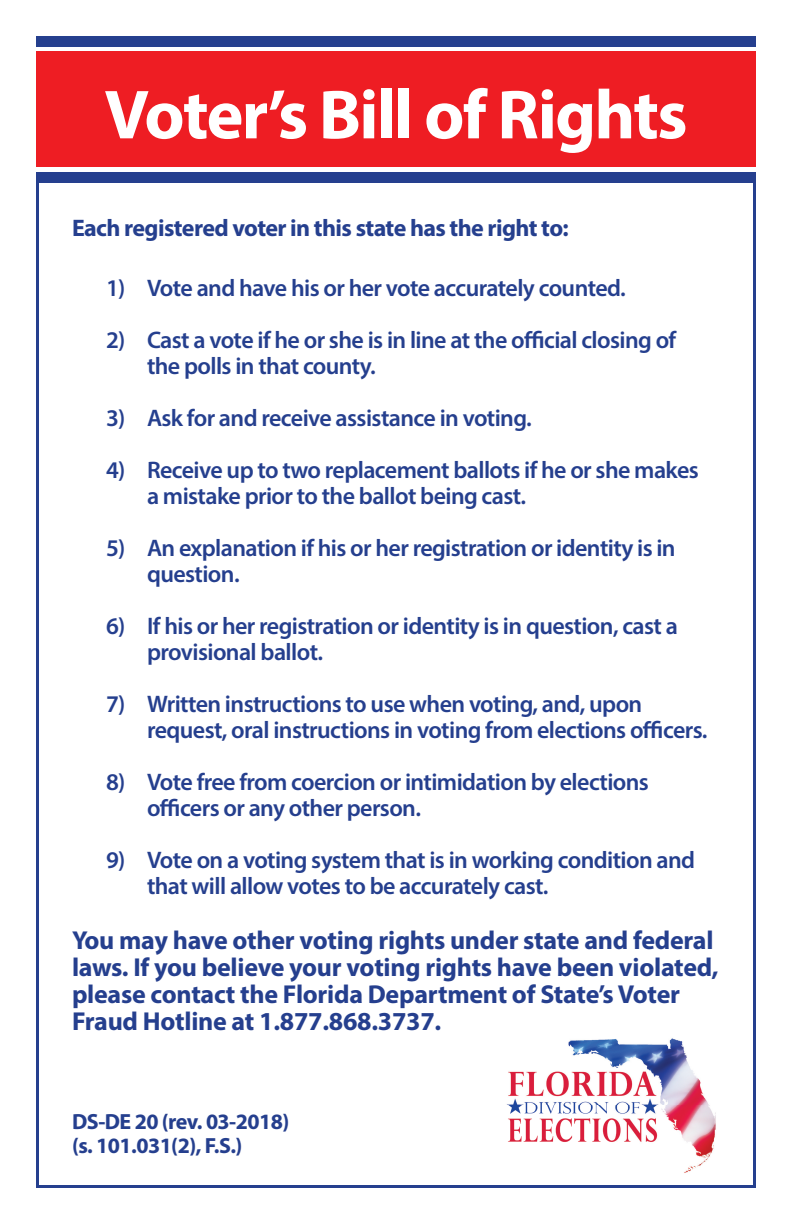
<style>
.page{position:relative;width:792px;height:1224px;background:#fff}
.page>*{position:absolute;margin:0;border:0;box-sizing:border-box;transform-origin:0 0}
.t1{font:700 70px "Myriad Pro";letter-spacing:-.025em;color:#fff}
.t2{font:700 26px/27px "Myriad Pro";letter-spacing:-.01em;color:#253f8e}
.t3{font:600 24px/26px "Myriad Pro";letter-spacing:-.025em;color:#253f8e}
.t4{font:700 24px "Myriad Pro";letter-spacing:-.025em;color:#253f8e}
.t5{font:700 22px/24px "Myriad Pro";letter-spacing:-.025em;color:#253f8e}
</style>
<div class="page">
<div style="left:36px;top:52px;width:720px;height:115px;background:#ee1d23"></div>
<div style="left:36px;top:173px;width:720px;height:10px;background:#253f8e"></div>
<div style="left:36px;top:36px;width:720px;height:10px;background:#253f8e"></div>
<img style="left:507px;top:1038px;width:209px;height:135px">
<p class="t1" style="left:104px;top:69px;width:585px">Voter’s Bill of Rights</p>
<p class="t4" style="left:72px;top:213px;width:498px">Each registered voter in this state has the right to:</p>
<p class="t3" style="left:106px;top:275px;width:521px">1) Vote and have his or her vote accurately counted.</p>
<p class="t3" style="left:147px;top:327px;width:531px;text-indent:-41px">2) Cast a vote if he or she is in line at the official closing of the polls in that county.</p>
<p class="t3" style="left:106px;top:405px;width:427px">3) Ask for and receive assistance in voting.</p>
<p class="t3" style="left:147px;top:457px;width:553px;text-indent:-41px">4) Receive up to two replacement ballots if he or she makes a mistake prior to the ballot being cast.</p>
<p class="t3" style="left:147px;top:535px;width:530px;text-indent:-41px">5) An explanation if his or her registration or identity is in question.</p>
<p class="t3" style="left:147px;top:613px;width:533px;text-indent:-41px">6) If his or her registration or identity is in question, cast a provisional ballot.</p>
<p class="t3" style="left:147px;top:691px;width:562px;text-indent:-41px">7) Written instructions to use when voting, and, upon request, oral instructions in voting from elections officers.</p>
<p class="t3" style="left:147px;top:769px;width:503px;text-indent:-41px">8) Vote free from coercion or intimidation by elections officers or any other person.</p>
<p class="t3" style="left:147px;top:847px;width:550px;text-indent:-41px">9) Vote on a voting system that is in working condition and that will allow votes to be accurately cast.</p>
<p class="t2" style="left:72px;top:926px;width:648px">You may have other voting rights under state and federal laws. If you believe your voting rights have been violated, please contact the Florida Department of State’s Voter Fraud Hotline at 1.877.868.3737.</p>
<p class="t5" style="left:72px;top:1109px;width:219px">DS-DE 20 (rev. 03-2018) (s. 101.031(2), F.S.)</p>
</div>
